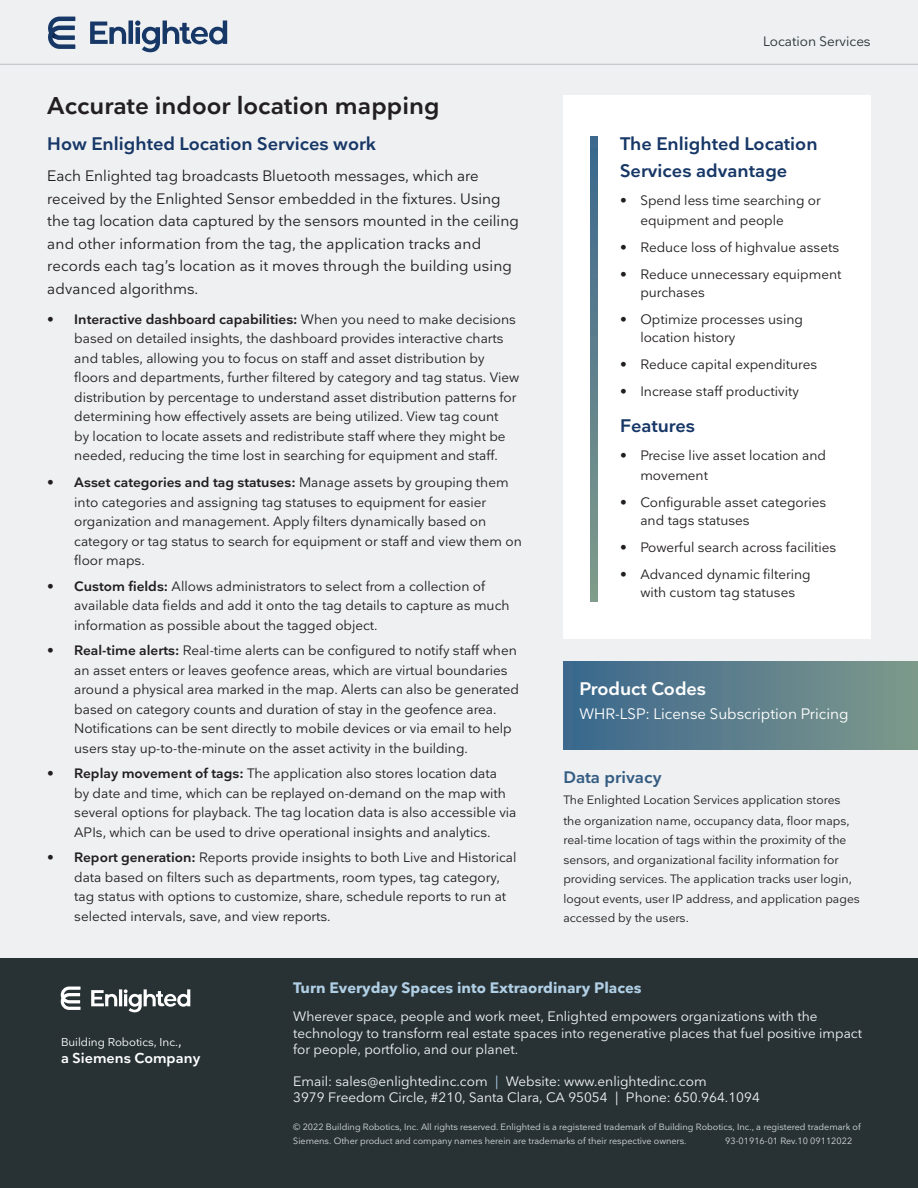
<style>
.page{position:relative;width:918px;height:1188px;background:#eef0f2}
.page>*{position:absolute;margin:0;border:0;box-sizing:border-box;transform-origin:0 0}
.H3_16_20_Demibold_Bl{font:600 24px "Nationale";color:#231f20}
.H4_12_18_Demibold_Bl{font:600 18px/27px "Nationale";color:#173766}
.H5_12_15_Demibold_Bl{font:600 18px "Nationale";color:#fff}
.H5_12_15_Demibold_Bl-2{font:600 16.5px "Nationale";color:#345c82}
.P3_9_13_Regular_Blac{font:15px/22.5px "Nationale";color:#231f20}
.H1_10_13_Demibold_Bl{font:700 15px "Nationale";color:#b0cfe5}
.P3_9_13_Regular_Blac-2{font:15px "Nationale";color:#fff}
.t1{font:600 14.25px "Nationale";color:#fff}
.t2{font:13.5px/19.5px "Nationale";color:#231f20}
.H2_9_11_Regular_Gray{font:13.5px/16.5px "Nationale";color:#eef0f2}
.t3{font:13.5px "Nationale";color:#283235}
.P3_9_13_Regular_Blac-3{font:12px/19.5px "Nationale";color:#231f20}
.t4{font:11.4px "Nationale";color:#fff}
.Legal_6_9_Regular_Gr{font:9px/13.5px "Nationale";color:#d2d9dc}
.s1{font-weight:600}
.s2{font-size:14.25px}
.s3{color:#b0cfe5}
</style>
<div class="page">
<hr style="left:0;top:64px;width:918px;height:1px;background:#bcbdc0">
<svg style="left:48px;top:17px;width:179px;height:35px"></svg>
<div style="left:563px;top:96px;width:308px;height:543px;background:#fff"></div>
<svg style="left:591px;top:136px;width:6px;height:466px;background:#5e808c"></svg>
<div style="left:0;top:958px;width:918px;height:230px;background:#283235"></div>
<svg style="left:60px;top:987px;width:130px;height:25px"></svg>
<div style="left:563px;top:661px;width:355px;height:89px;background:linear-gradient(to right,#3b678e,#7f998b)"></div>
<p class="H3_16_20_Demibold_Bl" style="left:47px;top:90px;width:394px">Accurate indoor location mapping</p>
<p class="H4_12_18_Demibold_Bl" style="left:47px;top:130px;width:330px">How Enlighted Location Services work</p>
<p class="P3_9_13_Regular_Blac" style="left:47px;top:165px;width:473px">Each Enlighted tag broadcasts Bluetooth messages, which are received by the Enlighted Sensor embedded in the fixtures. Using the tag location data captured by the sensors mounted in the ceiling and other information from the tag, the application tracks and records each tag’s location as it moves through the building using advanced algorithms.</p>
<p class="t2" style="left:74px;top:309px;width:446px;text-indent:-27px"><span class="s1">• Interactive dashboard capabilities:</span> When you need to make decisions based on detailed insights, the dashboard provides interactive charts and tables, allowing you to focus on staff and asset distribution by floors and departments, further filtered by category and tag status. View distribution by percentage to understand asset distribution patterns for determining how effectively assets are being utilized. View tag count<br>by location to locate assets and redistribute staff where they might be needed, reducing the time lost in searching for equipment and staff.</p>
<p class="t2" style="left:74px;top:473px;width:449px;text-indent:-27px"><span class="s1">• Asset categories and tag statuses:</span> Manage assets by grouping them into categories and assigning tag statuses to equipment for easier organization and management. Apply filters dynamically based on category or tag status to search for equipment or staff and view them on floor maps.</p>
<p class="t2" style="left:74px;top:576px;width:437px;text-indent:-27px"><span class="s1">• Custom fields:</span> Allows administrators to select from a collection of available data fields and add it onto the tag details to capture as much information as possible about the tagged object.</p>
<p class="t2" style="left:74px;top:641px;width:446px;text-indent:-27px"><span class="s1">• Real-time alerts:</span> Real-time alerts can be configured to notify staff when an asset enters or leaves geofence areas, which are virtual boundaries around a physical area marked in the map. Alerts can also be generated based on category counts and duration of stay in the geofence area.<br>Notifications can be sent directly to mobile devices or via email to help users stay up-to-the-minute on the asset activity in the building.</p>
<p class="t2" style="left:74px;top:764px;width:444px;text-indent:-27px"><span class="s1">• Replay movement of tags:</span> The application also stores location data<br>by date and time, which can be replayed on-demand on the map with several options for playback. The tag location data is also accessible via APIs, which can be used to drive operational insights and analytics.</p>
<p class="t2" style="left:74px;top:848px;width:444px;text-indent:-27px"><span class="s1">• Report generation:</span> Reports provide insights to both Live and Historical data based on filters such as departments, room types, tag category, tag status with options to customize, share, schedule reports to run at selected intervals, save, and view reports.</p>
<p class="t3" style="left:763px;top:33px;width:109px">Location Services</p>
<p class="H4_12_18_Demibold_Bl" style="left:620px;top:129px;width:199px">The Enlighted Location<br>Services advantage</p>
<p class="t2" style="left:640px;top:190px;width:182px;text-indent:-20px">• Spend less time searching or equipment and people</p>
<p class="t2" style="left:620px;top:237px;width:221px">• Reduce loss of highvalue assets</p>
<p class="t2" style="left:640px;top:265px;width:203px;line-height:18px;text-indent:-20px">• Reduce unnecessary equipment purchases</p>
<p class="t2" style="left:640px;top:310px;width:164px;line-height:18px;text-indent:-20px">• Optimize processes using location history</p>
<p class="t2" style="left:620px;top:354px;width:199px">• Reduce capital expenditures</p>
<p class="t2" style="left:620px;top:381px;width:180px">• Increase staff productivity</p>
<p class="H4_12_18_Demibold_Bl" style="left:620px;top:411px;width:77px">Features</p>
<p class="t2" style="left:640px;top:445px;width:187px;text-indent:-20px">• Precise live asset location and movement</p>
<p class="t2" style="left:640px;top:493px;width:187px;line-height:18px;text-indent:-20px">• Configurable asset categories and tags statuses</p>
<p class="t2" style="left:620px;top:537px;width:218px">• Powerful search across facilities</p>
<p class="t2" style="left:620px;top:565px;width:192px;line-height:18px;text-align:center">• Advanced dynamic filtering with custom tag statuses</p>
<p class="H5_12_15_Demibold_Bl" style="left:580px;top:677px;width:128px">Product Codes</p>
<p class="P3_9_13_Regular_Blac-2" style="left:580px;top:704px;width:271px">WHR-LSP: License Subscription Pricing</p>
<p class="H5_12_15_Demibold_Bl-2" style="left:563px;top:767px;width:100px">Data privacy</p>
<p class="P3_9_13_Regular_Blac-3" style="left:563px;top:789px;width:288px;line-height:21px">The Enlighted Location Services application stores the organization name, occupancy data, floor maps,</p>
<p class="P3_9_13_Regular_Blac-3" style="left:563px;top:830px;width:298px">real-time location of tags within the proximity of the sensors, and organizational facility information for providing services. The application tracks user login, logout events, user IP address, and application pages accessed by the users.</p>
<p class="t4" style="left:61px;top:1035px;width:122px">Building Robotics, Inc.<span class="s2">,</span></p>
<p class="t1" style="left:61px;top:1049px;width:141px">a Siemens Company</p>
<p class="H1_10_13_Demibold_Bl" style="left:293px;top:978px;width:350px">Turn Everyday Spaces into Extraordinary Places</p>
<p class="H2_9_11_Regular_Gray" style="left:293px;top:1008px;width:570px">Wherever space, people and work meet, Enlighted empowers organizations with the technology to transform real estate spaces into regenerative places that fuel positive impact for people, portfolio, and our planet.</p>
<p class="H2_9_11_Regular_Gray" style="left:293px;top:1073px;width:468px">Email: sales@enlightedinc.com <span class="s3">|</span> Website: www.enlightedinc.com<br>3979 Freedom Circle, #210, Santa Clara, CA 95054 | Phone: 650.964.1094</p>
<p class="Legal_6_9_Regular_Gr" style="left:293px;top:1120px;width:569px">© 2022 Building Robotics, Inc. All rights reserved. Enlighted is a registered trademark of Building Robotics, Inc., a registered trademark of<br>Siemens. Other product and company names herein are trademarks of their respective owners.</p>
<p class="Legal_6_9_Regular_Gr" style="left:725px;top:1134px;width:129px">93-01916-01 Rev.10 09112022</p>
</div>
